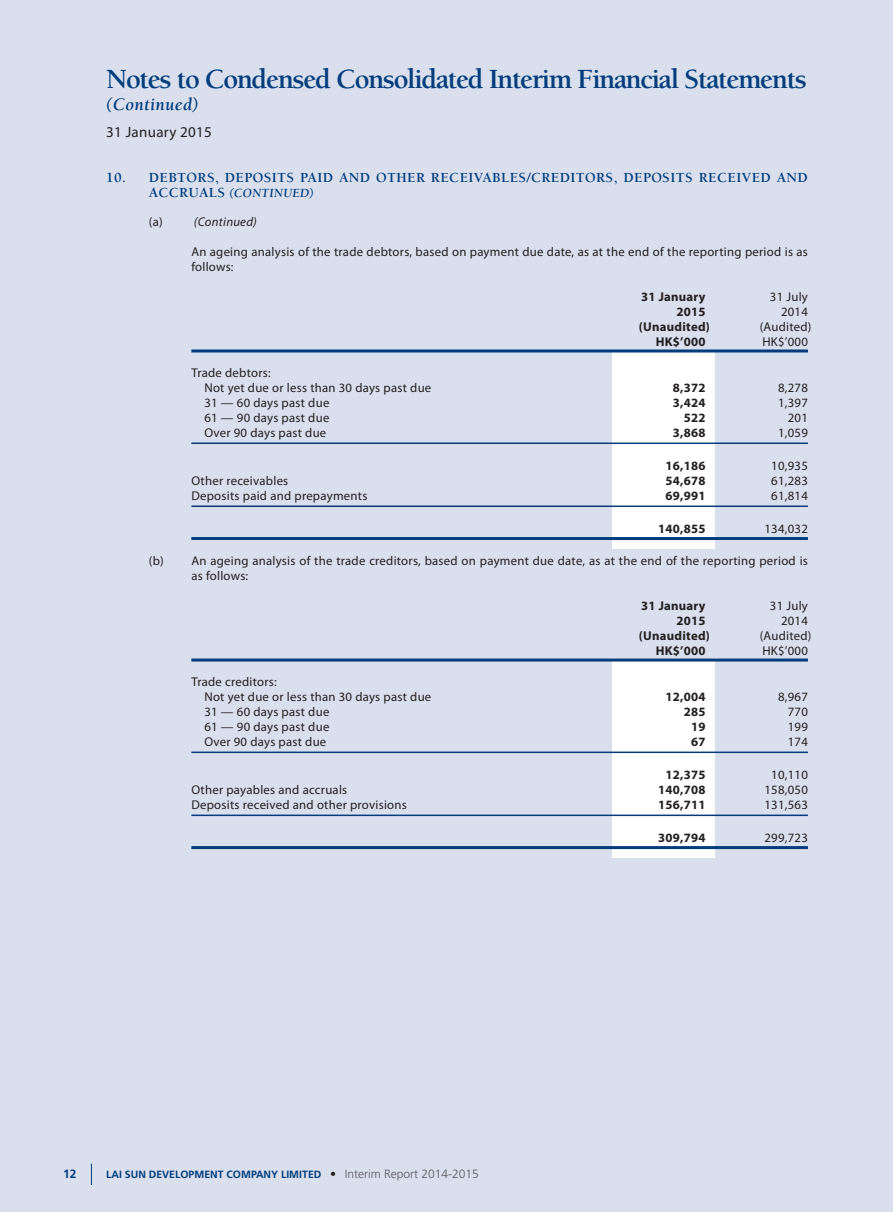
<style>
.page{position:relative;width:893px;height:1212px;background:#fff}
.page>*{position:absolute;margin:0;border:0;box-sizing:border-box;transform-origin:0 0}
.t1{font:700 28.5px "Berkeley Std";letter-spacing:-.045em;color:#013d7d}
.t2{font:italic 700 18px "Berkeley Std";letter-spacing:.02em;color:#013d7d}
.t3{font:15px "Myriad Pro";letter-spacing:.02em;color:#231f20}
.Notes_subhead_1{font:700 14.25px "Berkeley Std";letter-spacing:.03em;color:#013d7d}
.Note_Table_2_colume{font:12.75px "Myriad Pro";letter-spacing:.02em;color:#231f20}
.Notes{font:12.75px/15px "Myriad Pro";letter-spacing:.02em;color:#231f20}
.Note_Table_2_colume-2{font:700 12.75px "Myriad Pro";letter-spacing:.02em;color:#231f20}
.Notes_subhead_1-2{font:italic 700 12.75px "Berkeley Std";letter-spacing:.02em;color:#013d7d}
.Notes-2{font:italic 12.75px "Myriad Pro";letter-spacing:.02em;color:#231f20}
.t4{font:700 12px "Frutiger LT Std";color:#013d7d}
.t5{font:700 10.5px "Frutiger LT Std";color:#013d7d}
.s1{font-style:normal;font-size:14.25px}
.s2{font-size:12px;color:#231f20}
.s3{font-weight:300;font-size:12px;color:#57585a}
</style>
<div class="page">
<div style="left:0;top:0;width:892px;height:1212px;background:#dadfed"></div>
<svg style="left:91px;top:1164px;width:1px;height:21px"></svg>
<div style="left:612px;top:351px;width:102px;height:198px;background:#fff"></div>
<div style="left:612px;top:660px;width:102px;height:197px;background:#fff"></div>
<hr style="left:191px;top:349px;width:617px;height:3px;background:#013d7d">
<hr style="left:191px;top:442px;width:617px;height:2px;background:#013d7d">
<hr style="left:191px;top:505px;width:617px;height:2px;background:#013d7d">
<hr style="left:191px;top:537px;width:617px;height:3px;background:#013d7d">
<hr style="left:191px;top:658px;width:617px;height:3px;background:#013d7d">
<hr style="left:191px;top:751px;width:617px;height:2px;background:#013d7d">
<hr style="left:191px;top:814px;width:617px;height:2px;background:#013d7d">
<hr style="left:191px;top:846px;width:617px;height:3px;background:#013d7d">
<h1 class="t1" style="left:106px;top:64px;width:702px">Notes to Condensed Consolidated Interim Financial Statements</h1>
<h2 class="t2" style="left:106px;top:95px;width:94px">(Continued)</h2>
<p class="t3" style="left:106px;top:123px;width:107px">31 January 2015</p>
<p class="Notes_subhead_1" style="left:106px;top:170px;width:703px">10. DEBTORS, DEPOSITS PAID AND OTHER RECEIVABLES/CREDITORS, DEPOSITS RECEIVED AND</p>
<p class="Notes_subhead_1-2" style="left:149px;top:186px;width:167px"><span class="s1">ACCRUALS</span> (CONTINUED)</p>
<p class="Notes" style="left:149px;top:214px;width:15px">(a)</p>
<p class="Notes-2" style="left:194px;top:214px;width:64px">(Continued)</p>
<p class="Notes" style="left:191px;top:244px;width:618px">An ageing analysis of the trade debtors, based on payment due date, as at the end of the reporting period is as follows:</p>
<p class="Note_Table_2_colume-2" style="left:641px;top:288px;width:66px">31 January</p>
<p class="Note_Table_2_colume" style="left:770px;top:289px;width:40px">31 July</p>
<p class="Note_Table_2_colume-2" style="left:677px;top:303px;width:31px">2015</p>
<p class="Note_Table_2_colume" style="left:781px;top:304px;width:28px">2014</p>
<p class="Note_Table_2_colume-2" style="left:639px;top:318px;width:72px">(Unaudited)</p>
<p class="Note_Table_2_colume" style="left:760px;top:319px;width:53px">(Audited)</p>
<p class="Note_Table_2_colume-2" style="left:656px;top:333px;width:51px">HK$’000</p>
<p class="Note_Table_2_colume" style="left:762px;top:334px;width:47px">HK$’000</p>
<p class="Note_Table_2_colume" style="left:191px;top:365px;width:81px">Trade debtors:</p>
<p class="Note_Table_2_colume" style="left:204px;top:380px;width:228px">Not yet due or less than 30 days past due</p>
<p class="Note_Table_2_colume-2" style="left:673px;top:380px;width:34px">8,372</p>
<p class="Note_Table_2_colume" style="left:778px;top:380px;width:31px">8,278</p>
<p class="Note_Table_2_colume" style="left:204px;top:395px;width:127px">31 — 60 days past due</p>
<p class="Note_Table_2_colume-2" style="left:673px;top:395px;width:34px">3,424</p>
<p class="Note_Table_2_colume" style="left:778px;top:395px;width:31px">1,397</p>
<p class="Note_Table_2_colume" style="left:204px;top:410px;width:127px">61 — 90 days past due</p>
<p class="Note_Table_2_colume-2" style="left:684px;top:410px;width:23px">522</p>
<p class="Note_Table_2_colume" style="left:788px;top:410px;width:22px">201</p>
<p class="Note_Table_2_colume" style="left:204px;top:425px;width:124px">Over 90 days past due</p>
<p class="Note_Table_2_colume-2" style="left:673px;top:425px;width:34px">3,868</p>
<p class="Note_Table_2_colume" style="left:778px;top:425px;width:31px">1,059</p>
<p class="Note_Table_2_colume-2" style="left:666px;top:458px;width:41px">16,186</p>
<p class="Note_Table_2_colume" style="left:771px;top:458px;width:38px">10,935</p>
<p class="Note_Table_2_colume" style="left:191px;top:473px;width:99px">Other receivables</p>
<p class="Note_Table_2_colume-2" style="left:666px;top:473px;width:41px">54,678</p>
<p class="Note_Table_2_colume" style="left:771px;top:473px;width:38px">61,283</p>
<p class="Note_Table_2_colume" style="left:191px;top:488px;width:178px">Deposits paid and prepayments</p>
<p class="Note_Table_2_colume-2" style="left:666px;top:488px;width:41px">69,991</p>
<p class="Note_Table_2_colume" style="left:771px;top:488px;width:38px">61,814</p>
<p class="Note_Table_2_colume-2" style="left:658px;top:521px;width:49px">140,855</p>
<p class="Note_Table_2_colume" style="left:764px;top:521px;width:45px">134,032</p>
<p class="Notes" style="left:191px;top:553px;width:618px;text-indent:-43px">(b) An ageing analysis of the trade creditors, based on payment due date, as at the end of the reporting period is as follows:</p>
<p class="Note_Table_2_colume-2" style="left:641px;top:597px;width:66px">31 January</p>
<p class="Note_Table_2_colume" style="left:770px;top:598px;width:40px">31 July</p>
<p class="Note_Table_2_colume-2" style="left:677px;top:612px;width:31px">2015</p>
<p class="Note_Table_2_colume" style="left:781px;top:613px;width:28px">2014</p>
<p class="Note_Table_2_colume-2" style="left:639px;top:627px;width:72px">(Unaudited)</p>
<p class="Note_Table_2_colume" style="left:760px;top:628px;width:53px">(Audited)</p>
<p class="Note_Table_2_colume-2" style="left:656px;top:642px;width:51px">HK$’000</p>
<p class="Note_Table_2_colume" style="left:762px;top:643px;width:47px">HK$’000</p>
<p class="Note_Table_2_colume" style="left:191px;top:674px;width:87px">Trade creditors:</p>
<p class="Note_Table_2_colume" style="left:204px;top:689px;width:228px">Not yet due or less than 30 days past due</p>
<p class="Note_Table_2_colume-2" style="left:666px;top:689px;width:41px">12,004</p>
<p class="Note_Table_2_colume" style="left:778px;top:689px;width:31px">8,967</p>
<p class="Note_Table_2_colume" style="left:204px;top:704px;width:127px">31 — 60 days past due</p>
<p class="Note_Table_2_colume-2" style="left:684px;top:704px;width:23px">285</p>
<p class="Note_Table_2_colume" style="left:788px;top:704px;width:22px">770</p>
<p class="Note_Table_2_colume" style="left:204px;top:719px;width:127px">61 — 90 days past due</p>
<p class="Note_Table_2_colume-2" style="left:691px;top:719px;width:16px">19</p>
<p class="Note_Table_2_colume" style="left:788px;top:719px;width:22px">199</p>
<p class="Note_Table_2_colume" style="left:204px;top:734px;width:124px">Over 90 days past due</p>
<p class="Note_Table_2_colume-2" style="left:691px;top:734px;width:16px">67</p>
<p class="Note_Table_2_colume" style="left:788px;top:734px;width:22px">174</p>
<p class="Note_Table_2_colume-2" style="left:666px;top:767px;width:41px">12,375</p>
<p class="Note_Table_2_colume" style="left:771px;top:767px;width:38px">10,110</p>
<p class="Note_Table_2_colume" style="left:191px;top:782px;width:157px">Other payables and accruals</p>
<p class="Note_Table_2_colume-2" style="left:658px;top:782px;width:49px">140,708</p>
<p class="Note_Table_2_colume" style="left:764px;top:782px;width:45px">158,050</p>
<p class="Note_Table_2_colume" style="left:191px;top:797px;width:217px">Deposits received and other provisions</p>
<p class="Note_Table_2_colume-2" style="left:658px;top:797px;width:49px">156,711</p>
<p class="Note_Table_2_colume" style="left:764px;top:797px;width:45px">131,563</p>
<p class="Note_Table_2_colume-2" style="left:658px;top:830px;width:49px">309,794</p>
<p class="Note_Table_2_colume" style="left:764px;top:830px;width:45px">299,723</p>
<p class="t4" style="left:63px;top:1167px;width:15px">12</p>
<p class="t5" style="left:106px;top:1168px;width:374px">LAI SUN DEVELOPMENT COMPANY LIMITED <span class="s2">•</span> <span class="s3">Interim Report 2014-2015</span></p>
</div>
